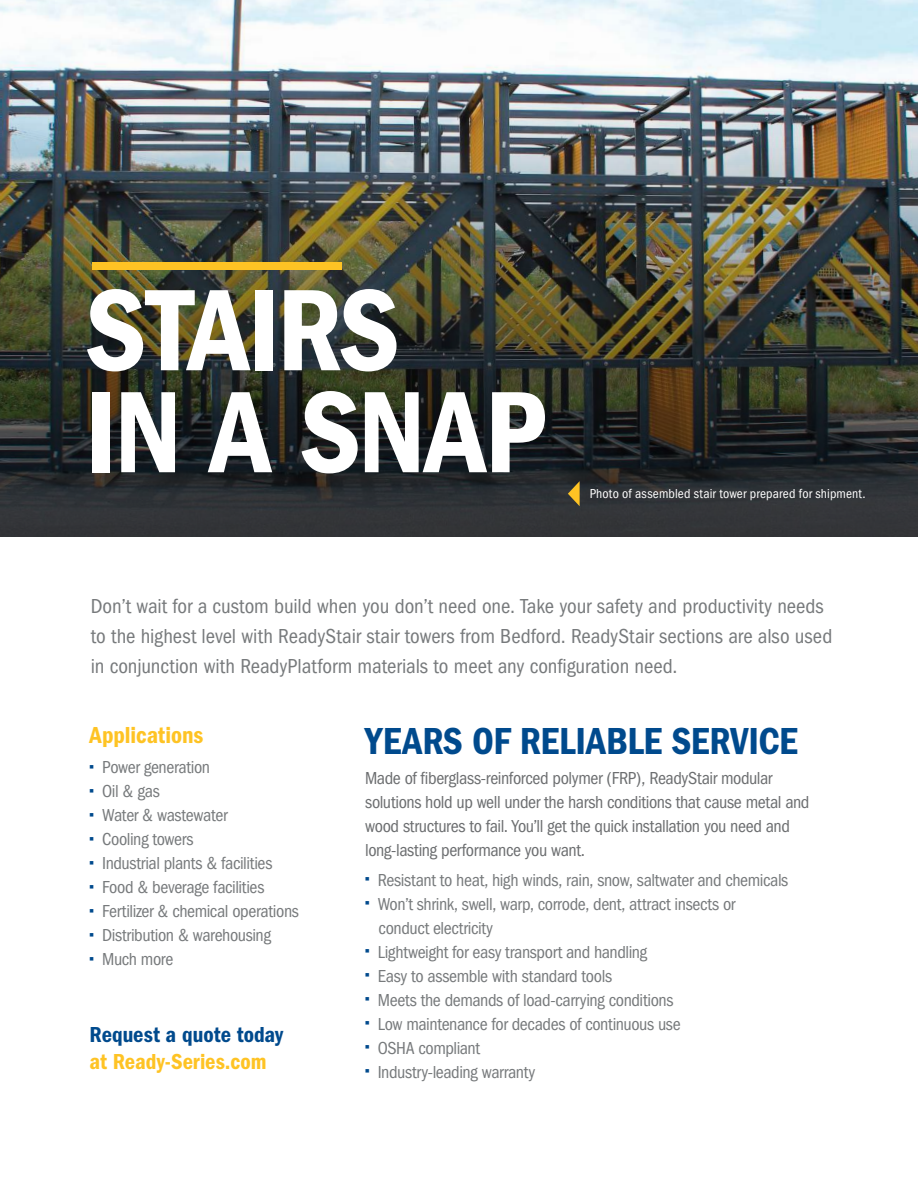
<style>
.page{position:relative;width:918px;height:1188px;background:#fff}
.page>*{position:absolute;margin:0;border:0;box-sizing:border-box;transform-origin:0 0}
.t1{font:600 condensed 120px/102px "Franklin Gothic";letter-spacing:-.025em;color:#fff}
.t2{font:600 condensed 39px "Franklin Gothic";letter-spacing:-.005em;color:#004a8d}
.t3{font:600 condensed 24px "Franklin Gothic";letter-spacing:-.005em;color:#fec324}
.t4{font:600 condensed 22.5px "Franklin Gothic";color:#004a8d}
.t5{font:600 condensed 22.5px "Franklin Gothic";letter-spacing:-.005em;color:#fec324}
.t6{font:condensed 21px/30px "Franklin Gothic";color:#777a7c}
.t7{font:condensed 18px/24px "Franklin Gothic";letter-spacing:-.02em;color:#777a7c}
.t8{font:condensed 18px/24px "Franklin Gothic";letter-spacing:-.025em;color:#6c6e70}
.t9{font:condensed 13.5px "Franklin Gothic";letter-spacing:.01em;color:#fff}
</style>
<div class="page">
<img style="left:0;top:0;width:918px;height:64px">
<img style="left:0;top:64px;width:918px;height:473px">
<div style="left:92px;top:262px;width:250px;height:8px;background:#fec324"></div>
<svg style="left:568px;top:481px;width:12px;height:25px"></svg>
<h1 class="t1" style="left:85px;top:288px;width:462px">STAIRS<br>IN A SNAP</h1>
<p class="t9" style="left:590px;top:487px;width:277px">Photo of assembled stair tower prepared for shipment.</p>
<p class="t6" style="left:91px;top:592px;width:743px">Don’t wait for a custom build when you don’t need one. Take your safety and productivity needs to the highest level with ReadyStair stair towers from Bedford. ReadyStair sections are also used in conjunction with ReadyPlatform materials to meet any configuration need.</p>
<h3 class="t3" style="left:90px;top:726px;width:115px">Applications</h3>
<p class="t7" style="left:90px;top:757px;width:122px"><sup>■</sup> Power generation</p>
<p class="t7" style="left:90px;top:781px;width:72px"><sup>■</sup> Oil &amp; gas</p>
<p class="t7" style="left:90px;top:805px;width:140px"><sup>■</sup> Water &amp; wastewater</p>
<p class="t7" style="left:90px;top:829px;width:106px"><sup>■</sup> Cooling towers</p>
<p class="t7" style="left:90px;top:853px;width:184px"><sup>■</sup> Industrial plants &amp; facilities</p>
<p class="t7" style="left:90px;top:877px;width:176px"><sup>■</sup> Food &amp; beverage facilities</p>
<p class="t7" style="left:90px;top:901px;width:211px"><sup>■</sup> Fertilizer &amp; chemical operations</p>
<p class="t7" style="left:90px;top:925px;width:183px"><sup>■</sup> Distribution &amp; warehousing</p>
<p class="t7" style="left:90px;top:949px;width:85px"><sup>■</sup> Much more</p>
<p class="t4" style="left:90px;top:1026px;width:195px">Request a quote today</p>
<p class="t5" style="left:90px;top:1053px;width:178px">at Ready-Series.com</p>
<h2 class="t2" style="left:365px;top:727px;width:434px">YEARS OF RELIABLE SERVICE</h2>
<p class="t8" style="left:365px;top:767px;width:446px">Made of fiberglass-reinforced polymer (FRP), ReadyStair modular solutions hold up well under the harsh conditions that cause metal and wood structures to fail. You’ll get the quick installation you need and long-lasting performance you want.</p>
<p class="t7" style="left:365px;top:869px;width:425px"><sup>■</sup> Resistant to heat, high winds, rain, snow, saltwater and chemicals</p>
<p class="t7" style="left:379px;top:893px;width:358px;text-indent:-14px"><sup>■</sup> Won’t shrink, swell, warp, corrode, dent, attract insects or conduct electricity</p>
<p class="t7" style="left:365px;top:941px;width:284px"><sup>■</sup> Lightweight for easy transport and handling</p>
<p class="t7" style="left:365px;top:965px;width:248px"><sup>■</sup> Easy to assemble with standard tools</p>
<p class="t7" style="left:365px;top:989px;width:310px"><sup>■</sup> Meets the demands of load-carrying conditions</p>
<p class="t7" style="left:365px;top:1013px;width:317px"><sup>■</sup> Low maintenance for decades of continuous use</p>
<p class="t7" style="left:365px;top:1037px;width:117px"><sup>■</sup> OSHA compliant</p>
<p class="t7" style="left:365px;top:1061px;width:172px"><sup>■</sup> Industry-leading warranty</p>
</div>
